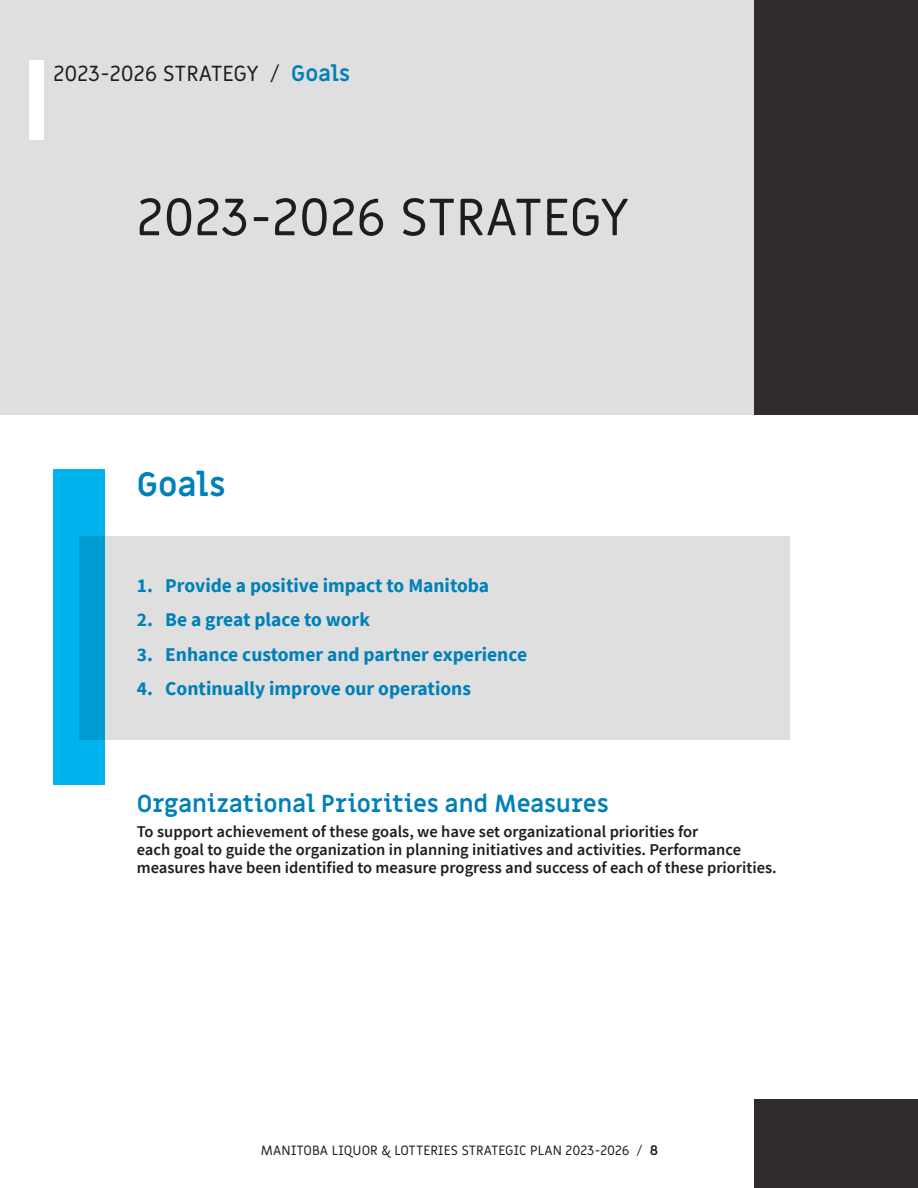
<style>
.page{position:relative;width:918px;height:1188px;background:#fff}
.page>*{position:absolute;margin:0;border:0;box-sizing:border-box;transform-origin:0 0}
.t1{font:52.5px "Miriam Libre";letter-spacing:-.005em;color:#201c1d}
.t2{font:700 33px "Miriam Libre";color:#0080b9}
.t3{font:700 24px "Miriam Libre";color:#0080b9}
.t4{font:21.9px "Miriam Libre";letter-spacing:-.005em;color:#201c1d}
.t5{font:700 19.5px "Source Sans Pro";color:#0080b9}
.BODY{font:600 16.5px/18px "Source Sans Pro";color:#201c1d}
.t6{font:13.5px "Miriam Libre";color:#201c1d}
.s1{font-weight:700;color:#0080b9}
.s2{font-weight:700}
</style>
<div class="page">
<div style="left:0;top:0;width:918px;height:415px;background:#dfdfdf"></div>
<div style="left:755px;top:0;width:163px;height:415px;background:#302b2c"></div>
<div style="left:29px;top:60px;width:15px;height:79px;background:#fff"></div>
<div style="left:755px;top:1099px;width:163px;height:89px;background:#302b2c"></div>
<div style="left:79px;top:536px;width:711px;height:203px;background:#dfdfdf"></div>
<svg style="left:53px;top:470px;width:52px;height:315px;background:#00ace6"></svg>
<h3 class="t4" style="left:53px;top:60px;width:298px">2023-2026 STRATEGY / <span class="s1">Goals</span></h3>
<h2 class="t1" style="left:137px;top:185px;width:494px">2023-2026 STRATEGY</h2>
<h3 class="t2" style="left:137px;top:464px;width:90px">Goals</h3>
<p class="t5" style="left:137px;top:572px;width:354px">1. Provide a positive impact to Manitoba</p>
<p class="t5" style="left:137px;top:606px;width:235px">2. Be a great place to work</p>
<p class="t5" style="left:137px;top:641px;width:392px">3. Enhance customer and partner experience</p>
<p class="t5" style="left:137px;top:675px;width:336px">4. Continually improve our operations</p>
<h3 class="t3" style="left:137px;top:789px;width:473px">Organizational Priorities and Measures</h3>
<p class="BODY" style="left:137px;top:823px;width:641px">To support achievement of these goals, we have set organizational priorities for<br>each goal to guide the organization in planning initiatives and activities. Performance measures have been identified to measure progress and success of each of these priorities.</p>
<p class="t6" style="left:261px;top:1142px;width:399px">MANITOBA LIQUOR &amp; LOTTERIES STRATEGIC PLAN 2023-2026 / <span class="s2">8</span></p>
</div>
